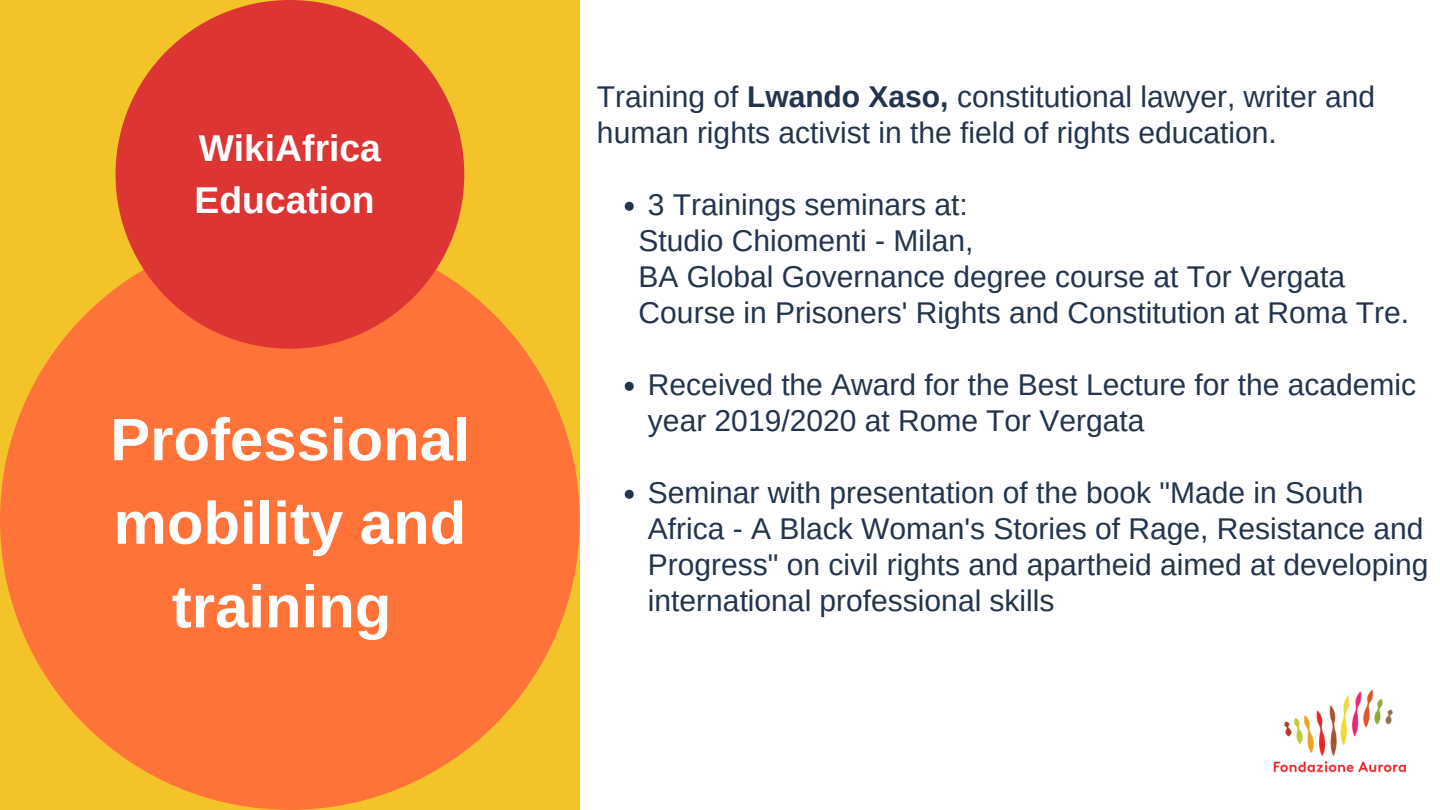
<style>
.page{position:relative;width:1440px;height:810px;background:#fff}
.page>*{position:absolute;margin:0;border:0;box-sizing:border-box;transform-origin:0 0}
.t1{font:700 59.9px/83.6px "Arimo";color:#fff;text-align:center}
.t2{font:700 37.3px/51.8px "Arimo";color:#fff}
.t3{font:30px/36px "Arimo";color:#23344d}
.s1{font-weight:700}
</style>
<div class="page">
<div style="left:0;top:0;width:580px;height:810px;background:#f4c329"></div>
<div style="left:0;top:230px;width:580px;height:580px;background:#ff7338;border-radius:50%"></div>
<div style="left:116px;top:0;width:348px;height:349px;background:#dd3434;border-radius:50%"></div>
<img style="left:1273px;top:689px;width:133px;height:84px">
<svg style="left:625px;top:202px;width:9px;height:9px"></svg>
<svg style="left:625px;top:382px;width:9px;height:9px"></svg>
<svg style="left:625px;top:490px;width:9px;height:9px"></svg>
<p class="t2" style="left:195px;top:122px;width:188px">WikiAfrica<br>Education</p>
<h1 class="t1" style="left:110px;top:398px;width:361px">Professional mobility and training</h1>
<p class="t3" style="left:597px;top:79px;width:780px">Training of <span class="s1">Lwando Xaso,</span> constitutional lawyer, writer and human rights activist in the field of rights education.</p>
<p class="t3" style="left:648px;top:187px;width:321px">3 Trainings seminars at:</p>
<p class="t3" style="left:639px;top:223px;width:772px">Studio Chiomenti - Milan,<br>BA Global Governance degree course at Tor Vergata<br>Course in Prisoners' Rights and Constitution at Roma Tre.</p>
<p class="t3" style="left:648px;top:367px;width:770px">Received the Award for the Best Lecture for the academic year 2019/2020 at Rome Tor Vergata</p>
<p class="t3" style="left:648px;top:475px;width:782px">Seminar with presentation of the book "Made in South Africa - A Black Woman's Stories of Rage, Resistance and Progress" on civil rights and apartheid aimed at developing international professional skills</p>
</div>
